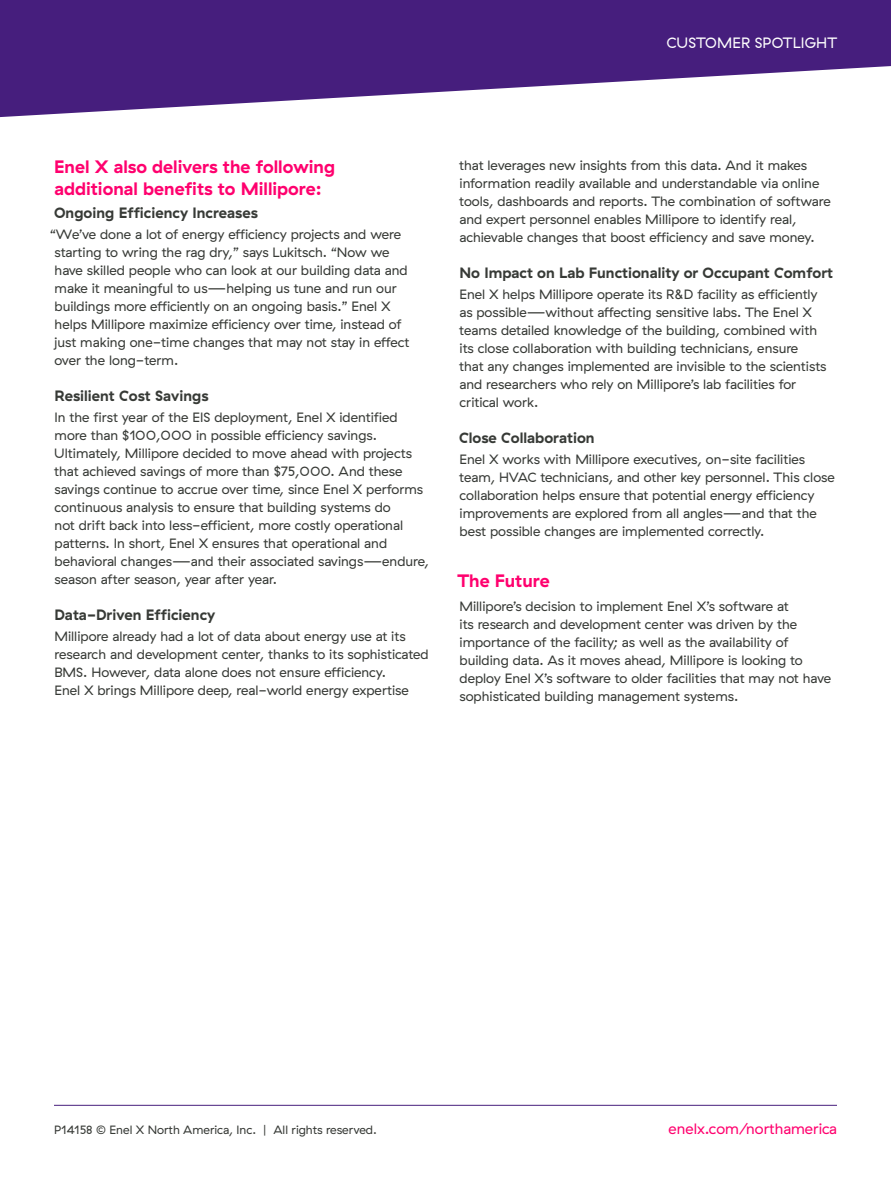
<style>
.page{position:relative;width:891px;height:1188px;background:#fff}
.page>*{position:absolute;margin:0;border:0;box-sizing:border-box;transform-origin:0 0}
.t1{font:18px/22.5px "My Font";color:#ff006e}
.t2{font:15px "My Font";color:#373a36}
.t3{font:15px "GT Haptik Enel X";color:#ff006e}
.t4{font:15px "GT Haptik Enel X";letter-spacing:.01em;color:#fff}
.t5{font:13.5px/18px "GT Haptik Enel X";color:#373a36}
.t6{font:12px "GT Haptik Enel X";color:#373a36}
</style>
<div class="page">
<svg style="left:0;top:0;width:891px;height:118px;fill:#461e7d"></svg>
<hr style="left:54px;top:1105px;width:783px;height:1px;background:#461e7d">
<p class="t4" style="left:666px;top:34px;width:172px">CUSTOMER SPOTLIGHT</p>
<h1 class="t1" style="left:54px;top:155px;width:282px">Enel X also delivers the following additional benefits to Millipore:</h1>
<p class="t2" style="left:54px;top:204px;width:205px">Ongoing Efficiency Increases</p>
<p class="t5" style="left:54px;top:225px;width:357px;text-indent:-4px">“We’ve done a lot of energy efficiency projects and were starting to wring the rag dry,” says Lukitsch. “Now we have skilled people who can look at our building data and make it meaningful to us—helping us tune and run our buildings more efficiently on an ongoing basis.” Enel X helps Millipore maximize efficiency over time, instead of just making one-time changes that may not stay in effect over the long-term.</p>
<p class="t2" style="left:54px;top:387px;width:156px">Resilient Cost Savings</p>
<p class="t5" style="left:54px;top:408px;width:376px">In the first year of the EIS deployment, Enel X identified more than $100,000 in possible efficiency savings.<br>Ultimately, Millipore decided to move ahead with projects that achieved savings of more than $75,000. And these savings continue to accrue over time, since Enel X performs continuous analysis to ensure that building systems do<br>not drift back into less-efficient, more costly operational patterns. In short, Enel X ensures that operational and behavioral changes—and their associated savings—endure, season after season, year after year.</p>
<p class="t2" style="left:54px;top:606px;width:162px">Data-Driven Efficiency</p>
<p class="t5" style="left:54px;top:627px;width:376px">Millipore already had a lot of data about energy use at its research and development center, thanks to its sophisticated BMS. However, data alone does not ensure efficiency.<br>Enel X brings Millipore deep, real-world energy expertise</p>
<p class="t5" style="left:459px;top:156px;width:373px">that leverages new insights from this data. And it makes information readily available and understandable via online tools, dashboards and reports. The combination of software and expert personnel enables Millipore to identify real, achievable changes that boost efficiency and save money.</p>
<p class="t2" style="left:459px;top:264px;width:375px">No Impact on Lab Functionality or Occupant Comfort</p>
<p class="t5" style="left:459px;top:285px;width:369px">Enel X helps Millipore operate its R&amp;D facility as efficiently as possible—without affecting sensitive labs. The Enel X teams detailed knowledge of the building, combined with its close collaboration with building technicians, ensure<br>that any changes implemented are invisible to the scientists and researchers who rely on Millipore’s lab facilities for critical work.</p>
<p class="t2" style="left:459px;top:429px;width:137px">Close Collaboration</p>
<p class="t5" style="left:459px;top:450px;width:377px">Enel X works with Millipore executives, on-site facilities team, HVAC technicians, and other key personnel. This close collaboration helps ensure that potential energy efficiency improvements are explored from all angles—and that the best possible changes are implemented correctly.</p>
<h1 class="t1" style="left:457px;top:569px;width:94px">The Future</h1>
<p class="t5" style="left:459px;top:597px;width:373px">Millipore’s decision to implement Enel X’s software at<br>its research and development center was driven by the importance of the facility; as well as the availability of building data. As it moves ahead, Millipore is looking to deploy Enel X’s software to older facilities that may not have sophisticated building management systems.</p>
<p class="t6" style="left:54px;top:1123px;width:325px">P14158 © Enel X North America, Inc. | All rights reserved.</p>
<p class="t3" style="left:669px;top:1120px;width:170px">enelx.com/northamerica</p>
</div>
